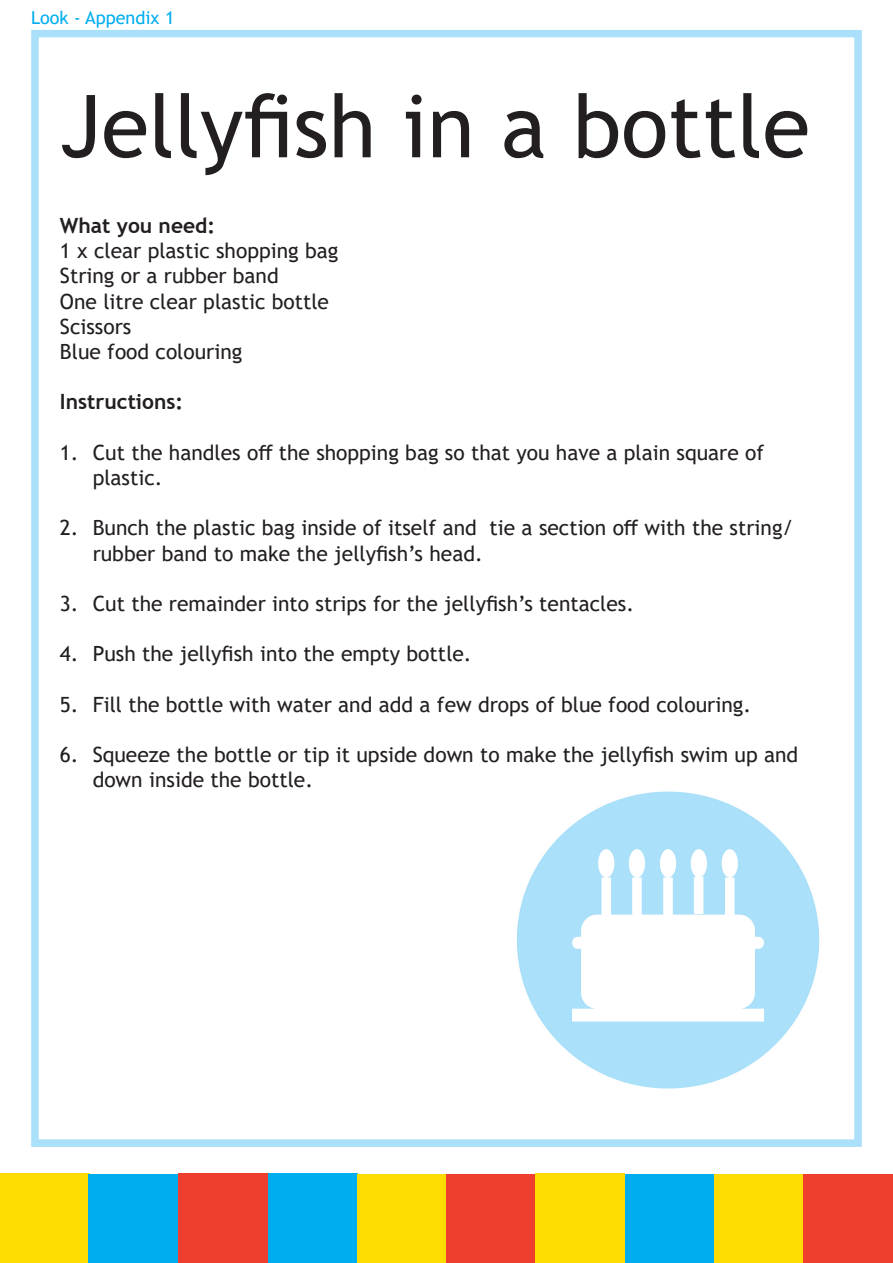
<style>
.page{position:relative;width:893px;height:1263px;background:#fff}
.page>*{position:absolute;margin:0;border:0;box-sizing:border-box;transform-origin:0 0}
.t1{font:87px "Trebuchet MS";color:#231f20}
.t2{font:21px/25.2px "Trebuchet MS";color:#231f20}
.t3{font:700 21px "Trebuchet MS";color:#231f20}
.t4{font:18px "Trebuchet MS";color:#00aeef}
</style>
<div class="page">
<img style="left:517px;top:791px;width:303px;height:298px">
<div style="left:31px;top:30px;width:831px;height:1117px;border:8px solid #aae0f9"></div>
<div style="left:0;top:1174px;width:89px;height:89px;background:#ffdc01"></div>
<div style="left:89px;top:1174px;width:89px;height:89px;background:#00aeef"></div>
<div style="left:179px;top:1174px;width:89px;height:89px;background:#ef3e2e"></div>
<div style="left:268px;top:1174px;width:89px;height:89px;background:#00aeef"></div>
<div style="left:357px;top:1174px;width:89px;height:89px;background:#ffdc01"></div>
<div style="left:446px;top:1174px;width:90px;height:89px;background:#ef3e2e"></div>
<div style="left:625px;top:1174px;width:89px;height:89px;background:#00aeef"></div>
<div style="left:536px;top:1174px;width:89px;height:89px;background:#ffdc01"></div>
<div style="left:714px;top:1174px;width:90px;height:89px;background:#ffdc01"></div>
<div style="left:804px;top:1174px;width:89px;height:89px;background:#ef3e2e"></div>
<p class="t4" style="left:31px;top:6px;width:145px">Look - Appendix 1</p>
<p class="t1" style="left:60px;top:72px;width:752px">Jellyfish in a bottle</p>
<p class="t3" style="left:60px;top:212px;width:157px">What you need:</p>
<p class="t2" style="left:60px;top:238px;width:280px">1 x clear plastic shopping bag</p>
<p class="t2" style="left:60px;top:263px;width:220px">String or a rubber band</p>
<p class="t2" style="left:60px;top:288px;width:271px">One litre clear plastic bottle</p>
<p class="t2" style="left:60px;top:313px;width:73px">Scissors</p>
<p class="t2" style="left:60px;top:339px;width:184px">Blue food colouring</p>
<p class="t3" style="left:60px;top:389px;width:125px">Instructions:</p>
<p class="t2" style="left:93px;top:439px;width:673px;text-indent:-33px">1. Cut the handles off the shopping bag so that you have a plain square of plastic.</p>
<p class="t2" style="left:93px;top:515px;width:702px;text-indent:-33px">2. Bunch the plastic bag inside of itself and tie a section off with the string/ rubber band to make the jellyfish’s head.</p>
<p class="t2" style="left:60px;top:591px;width:576px">3. Cut the remainder into strips for the jellyfish’s tentacles.</p>
<p class="t2" style="left:60px;top:641px;width:413px">4. Push the jellyfish into the empty bottle.</p>
<p class="t2" style="left:60px;top:691px;width:693px">5. Fill the bottle with water and add a few drops of blue food colouring.</p>
<p class="t2" style="left:93px;top:742px;width:707px;text-indent:-33px">6. Squeeze the bottle or tip it upside down to make the jellyfish swim up and down inside the bottle.</p>
</div>
